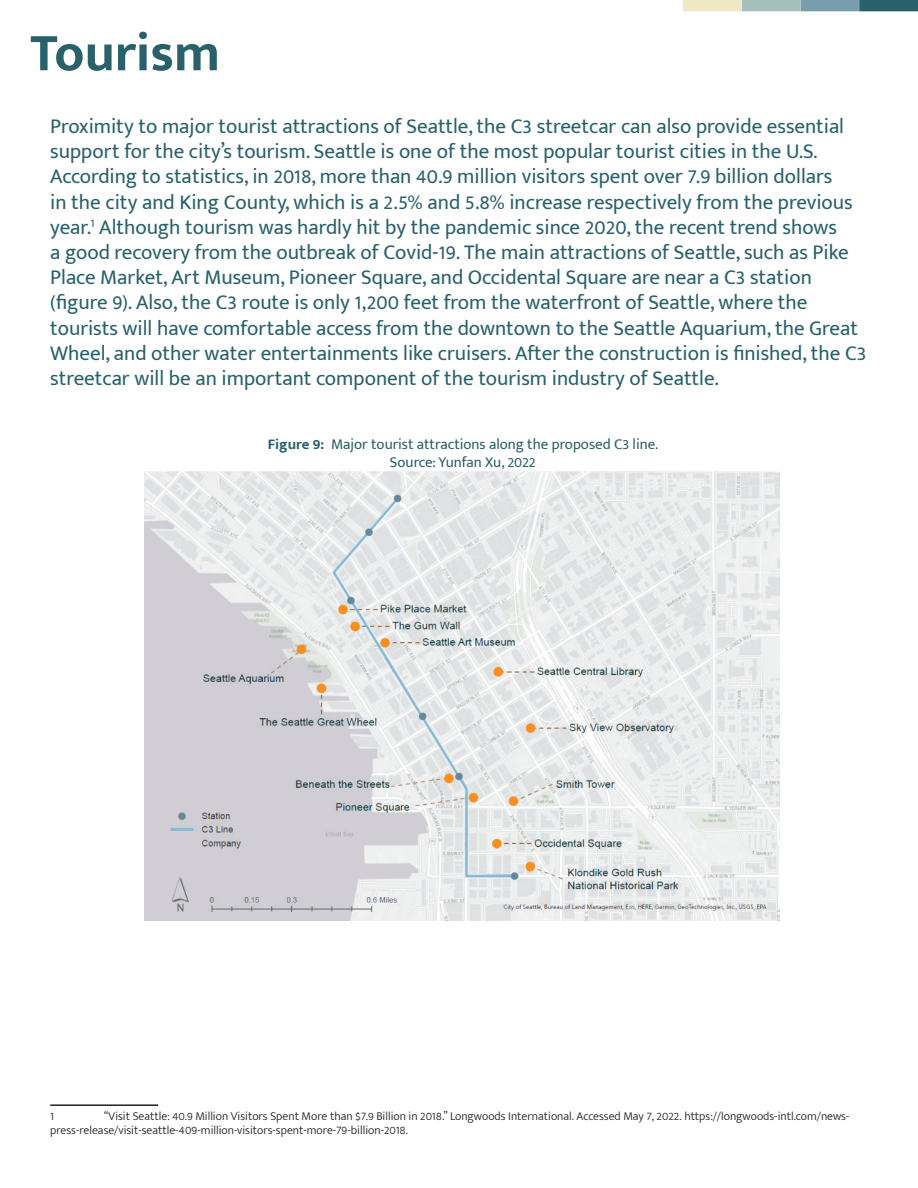
<style>
.page{position:relative;width:918px;height:1188px;background:#fff}
.page>*{position:absolute;margin:0;border:0;box-sizing:border-box;transform-origin:0 0}
.t1{font:700 54px "Mukta Mahee";color:#29616b}
.t2{font:21px/25.2px "Mukta Mahee";color:#29616b}
.t3{font:15px/18px "Mukta Mahee";color:#29616b;text-align:center}
.t4{font:300 12px/14.4px "Mukta Mahee";color:#231f20}
.s1{font-weight:700}
</style>
<div class="page">
<hr style="left:50px;top:1104px;width:108px;height:2px;background:#231f20">
<div style="left:801px;top:1px;width:58px;height:10px;background:#789dac"></div>
<div style="left:801px;top:0;width:58px;height:11px;border:2px solid #789dac"></div>
<div style="left:860px;top:1px;width:57px;height:10px;background:#29616b"></div>
<div style="left:859px;top:0;width:59px;height:11px;border:2px solid #29616b"></div>
<div style="left:743px;top:1px;width:57px;height:10px;background:#a5bfba"></div>
<div style="left:742px;top:0;width:59px;height:11px;border:2px solid #a5bfba"></div>
<div style="left:684px;top:1px;width:57px;height:10px;background:#f1e8c4"></div>
<div style="left:683px;top:0;width:59px;height:11px;border:2px solid #f1e8c4"></div>
<img style="left:145px;top:471px;width:635px;height:450px">
<h1 class="t1" style="left:30px;top:20px;width:191px">Tourism</h1>
<p class="t2" style="left:50px;top:113px;width:818px">Proximity to major tourist attractions of Seattle, the C3 streetcar can also provide essential support for the city’s tourism. Seattle is one of the most popular tourist cities in the U.S.<br>According to statistics, in 2018, more than 40.9 million visitors spent over 7.9 billion dollars<br>in the city and King County, which is a 2.5% and 5.8% increase respectively from the previous year.<sup>1</sup> Although tourism was hardly hit by the pandemic since 2020, the recent trend shows<br>a good recovery from the outbreak of Covid-19. The main attractions of Seattle, such as Pike Place Market, Art Museum, Pioneer Square, and Occidental Square are near a C3 station (figure 9). Also, the C3 route is only 1,200 feet from the waterfront of Seattle, where the tourists will have comfortable access from the downtown to the Seattle Aquarium, the Great Wheel, and other water entertainments like cruisers. After the construction is finished, the C3 streetcar will be an important component of the tourism industry of Seattle.</p>
<p class="t3" style="left:268px;top:435px;width:392px"><span class="s1">Figure 9:</span> Major tourist attractions along the proposed C3 line.<br>Source: Yunfan Xu, 2022</p>
<p class="t4" style="left:50px;top:1108px;width:801px;text-indent:54px">“Visit Seattle: 40.9 Million Visitors Spent More than $7.9 Billion in 2018.” Longwoods International. Accessed May 7, 2022. https://longwoods-intl.com/news&shy;press-release/visit-seattle-409-million-visitors-spent-more-79-billion-2018.</p>
<p class="t4" style="left:50px;top:1108px;width:5px">1</p>
</div>
